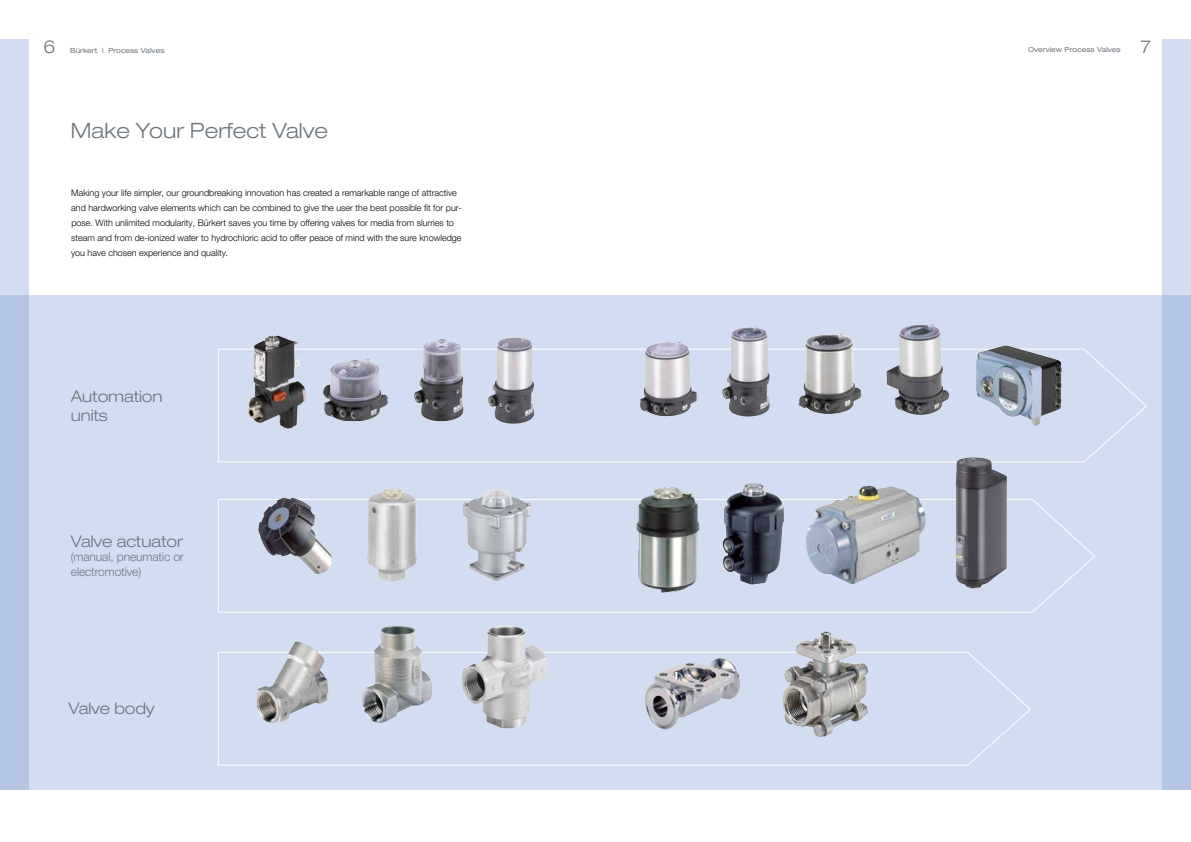
<style>
.page{position:relative;width:1191px;height:842px;background:#fff}
.page>*{position:absolute;margin:0;border:0;box-sizing:border-box;transform-origin:0 0}
.t1{font:300 expanded 21px "Helvetica Neue LTW1 G";color:#6e777e}
.t2{font:300 expanded 18px "Helvetica Neue LTW1 G";color:#6e777e}
.t3{font:300 expanded 16px/19px "Helvetica Neue LTW1 G";letter-spacing:-.01em;color:#6e777e}
.t4{font:300 12px/14.4px "Helvetica Neue LTW1 G";letter-spacing:-.01em;color:#6e777e}
.t5{font:300 9px/15px "Helvetica Neue LTW1 G";color:#000}
.t6{font:expanded 7px "Helvetica Neue LTW1 G";color:#6e777e}
</style>
<div class="page">
<div style="left:1162px;top:40px;width:29px;height:750px;background:#d3ddf1"></div>
<div style="left:0;top:40px;width:28px;height:750px;background:#d3ddf1"></div>
<div style="left:26px;top:295px;width:1165px;height:495px;background:#d3ddf1"></div>
<div style="left:1162px;top:295px;width:29px;height:495px;background:#b4c6e4"></div>
<div style="left:0;top:295px;width:28px;height:495px;background:#b4c6e4"></div>
<svg style="left:218px;top:652px;width:813px;height:114px"></svg>
<svg style="left:218px;top:499px;width:877px;height:114px"></svg>
<svg style="left:218px;top:348px;width:929px;height:115px"></svg>
<img style="left:258px;top:497px;width:75px;height:78px">
<img style="left:723px;top:483px;width:61px;height:101px">
<img style="left:632px;top:487px;width:70px;height:107px">
<img style="left:247px;top:335px;width:59px;height:94px">
<img style="left:323px;top:359px;width:65px;height:62px">
<img style="left:781px;top:631px;width:87px;height:106px">
<img style="left:361px;top:626px;width:71px;height:97px">
<img style="left:644px;top:658px;width:96px;height:72px">
<img style="left:256px;top:642px;width:72px;height:81px">
<img style="left:462px;top:489px;width:69px;height:92px">
<img style="left:488px;top:336px;width:46px;height:88px">
<img style="left:722px;top:325px;width:48px;height:92px">
<img style="left:798px;top:333px;width:63px;height:82px">
<img style="left:640px;top:341px;width:56px;height:76px">
<img style="left:414px;top:339px;width:49px;height:83px">
<img style="left:886px;top:324px;width:63px;height:91px">
<img style="left:975px;top:346px;width:86px;height:80px">
<img style="left:367px;top:488px;width:50px;height:93px">
<img style="left:804px;top:486px;width:121px;height:98px">
<img style="left:462px;top:626px;width:86px;height:103px">
<img style="left:955px;top:457px;width:52px;height:131px">
<h2 class="t2" style="left:44px;top:35px;width:14px">6</h2>
<p class="t6" style="left:70px;top:46px;width:96px">Bürkert | Process Valves</p>
<p class="t6" style="left:1028px;top:46px;width:94px">Overview Process Valves</p>
<h2 class="t2" style="left:1140px;top:35px;width:12px">7</h2>
<h1 class="t1" style="left:71px;top:118px;width:259px">Make Your Perfect Valve</h1>
<p class="t5" style="left:71px;top:186px;width:392px">Making your life simpler, our groundbreaking innovation has created a remarkable range of attractive and hardworking valve elements which can be combined to give the user the best possible fit for pur&shy;pose. With unlimited modularity, Bürkert saves you time by offering valves for media from slurries to steam and from de-ionized water to hydrochloric acid to offer peace of mind with the sure knowledge you have chosen experience and quality.</p>
<h3 class="t3" style="left:71px;top:386px;width:93px">Automation units</h3>
<h3 class="t3" style="left:71px;top:531px;width:113px">Valve actuator</h3>
<h3 class="t4" style="left:71px;top:550px;width:114px">(manual, pneumatic or electromotive)</h3>
<h3 class="t3" style="left:69px;top:699px;width:88px">Valve body</h3>
</div>
